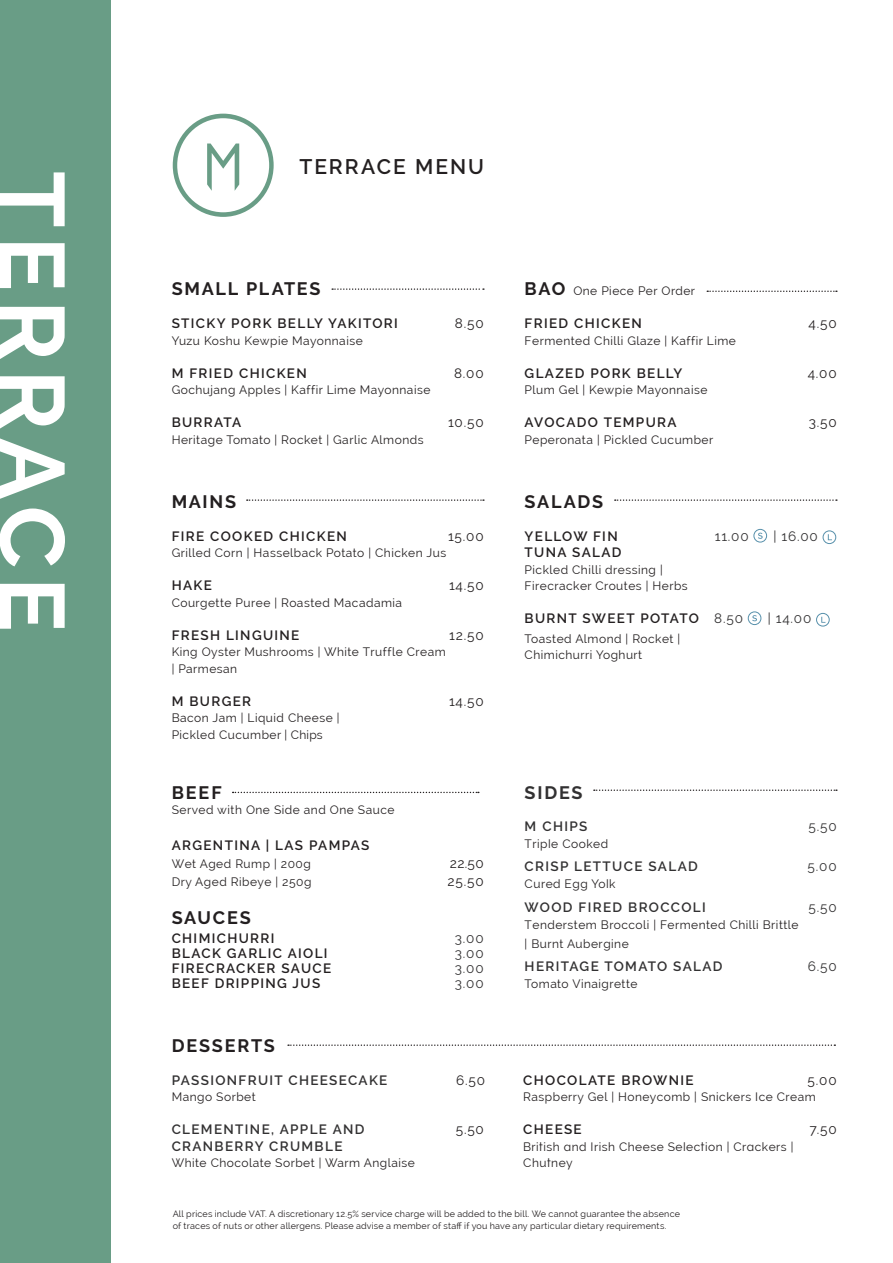
<style>
.page{position:relative;width:893px;height:1263px;background:#fff}
.page>*{position:absolute;margin:0;border:0;box-sizing:border-box;transform-origin:0 0}
.t1{font:700 91.05px "Raleway";letter-spacing:.1em;color:#fff}
.t2{font:600 21px "Raleway";letter-spacing:.095em;color:#231f20}
.t3{font:700 18px "Raleway";letter-spacing:.095em;color:#231f20}
.t4{font:700 18px "Raleway";letter-spacing:.1em;color:#323132}
.t5{font:600 13.5px "Raleway";letter-spacing:.1em;color:#231f20}
.t6{font:600 13.5px "Raleway";letter-spacing:.1em;color:#323132}
.t7{font:13.5px "Raleway";letter-spacing:.06em;color:#231f20}
.t8{font:13.5px "Raleway";letter-spacing:.06em;color:#323132}
.t9{font:12px/19px "Raleway";letter-spacing:.04em;color:#231f20}
.t10{font:9px/12px "Raleway";letter-spacing:.025em;color:#231f20}
.s1{font-weight:700;font-size:18px}
.s2{font-weight:400;color:#323132}
</style>
<div class="page">
<div style="left:0;top:0;width:111px;height:1263px;background:#699d86"></div>
<svg style="left:173px;top:114px;width:101px;height:103px"></svg>
<svg style="left:288px;top:1044px;width:547px;height:2px"></svg>
<svg style="left:707px;top:291px;width:130px;height:1px"></svg>
<svg style="left:332px;top:288px;width:152px;height:2px"></svg>
<svg style="left:247px;top:499px;width:237px;height:2px"></svg>
<div style="left:754px;top:529px;width:13px;height:13px;border:1px solid #5790ab;border-radius:50%"></div>
<svg style="left:758px;top:533px;width:5px;height:6px"></svg>
<div style="left:823px;top:531px;width:13px;height:13px;border:1px solid #5790ab;border-radius:50%"></div>
<div style="left:748px;top:612px;width:13px;height:13px;border:1px solid #5790ab;border-radius:50%"></div>
<svg style="left:752px;top:615px;width:5px;height:6px"></svg>
<div style="left:816px;top:613px;width:13px;height:13px;border:1px solid #5790ab;border-radius:50%"></div>
<svg style="left:821px;top:617px;width:4px;height:6px"></svg>
<svg style="left:615px;top:499px;width:222px;height:2px"></svg>
<svg style="left:594px;top:789px;width:243px;height:2px"></svg>
<svg style="left:233px;top:792px;width:246px;height:1px"></svg>
<p class="t1" style="left:84px;top:171px;width:462px;rotate:90deg">TERRACE</p>
<p class="t2" style="left:300px;top:154px;width:186px">TERRACE MENU</p>
<p class="t3" style="left:172px;top:279px;width:150px">SMALL PLATES</p>
<p class="t5" style="left:172px;top:316px;width:228px">STICKY PORK BELLY YAKITORI</p>
<p class="t7" style="left:455px;top:316px;width:30px">8.50</p>
<p class="t9" style="left:172px;top:331px;width:193px">Yuzu Koshu Kewpie Mayonnaise</p>
<p class="t5" style="left:172px;top:365px;width:137px">M FRIED CHICKEN</p>
<p class="t7" style="left:454px;top:365px;width:31px">8.00</p>
<p class="t9" style="left:172px;top:381px;width:260px">Gochujang Apples | Kaffir Lime Mayonnaise</p>
<p class="t5" style="left:172px;top:415px;width:71px">BURRATA</p>
<p class="t7" style="left:448px;top:415px;width:37px">10.50</p>
<p class="t9" style="left:172px;top:430px;width:253px">Heritage Tomato | Rocket | Garlic Almonds</p>
<p class="t3" style="left:172px;top:491px;width:66px">MAINS</p>
<p class="t5" style="left:172px;top:528px;width:177px">FIRE COOKED CHICKEN</p>
<p class="t7" style="left:448px;top:528px;width:37px">15.00</p>
<p class="t9" style="left:172px;top:543px;width:276px">Grilled Corn | Hasselback Potato | Chicken Jus</p>
<p class="t5" style="left:172px;top:578px;width:42px">HAKE</p>
<p class="t7" style="left:449px;top:578px;width:36px">14.50</p>
<p class="t9" style="left:172px;top:593px;width:232px">Courgette Puree | Roasted Macadamia</p>
<p class="t5" style="left:172px;top:627px;width:129px">FRESH LINGUINE</p>
<p class="t7" style="left:449px;top:627px;width:36px">12.50</p>
<p class="t9" style="left:172px;top:642px;width:276px">King Oyster Mushrooms | White Truffle Cream</p>
<p class="t9" style="left:172px;top:659px;width:67px">| Parmesan</p>
<p class="t5" style="left:172px;top:693px;width:81px">M BURGER</p>
<p class="t7" style="left:449px;top:693px;width:36px">14.50</p>
<p class="t9" style="left:172px;top:708px;width:169px">Bacon Jam | Liquid Cheese |</p>
<p class="t9" style="left:172px;top:725px;width:153px">Pickled Cucumber | Chips</p>
<p class="t3" style="left:172px;top:783px;width:52px">BEEF</p>
<p class="t9" style="left:172px;top:800px;width:224px">Served with One Side and One Sauce</p>
<p class="t5" style="left:172px;top:838px;width:199px">ARGENTINA | LAS PAMPAS</p>
<p class="t9" style="left:172px;top:854px;width:141px">Wet Aged Rump | 200g</p>
<p class="t7" style="left:450px;top:856px;width:35px">22.50</p>
<p class="t9" style="left:172px;top:872px;width:141px">Dry Aged Ribeye | 250g</p>
<p class="t7" style="left:447px;top:874px;width:38px">25.50</p>
<p class="t3" style="left:172px;top:907px;width:81px">SAUCES</p>
<p class="t5" style="left:172px;top:931px;width:104px">CHIMICHURRI</p>
<p class="t8" style="left:455px;top:931px;width:30px">3.00</p>
<p class="t5" style="left:172px;top:946px;width:157px">BLACK GARLIC AIOLI</p>
<p class="t8" style="left:455px;top:946px;width:30px">3.00</p>
<p class="t5" style="left:172px;top:961px;width:161px">FIRECRACKER SAUCE</p>
<p class="t8" style="left:455px;top:961px;width:30px">3.00</p>
<p class="t5" style="left:172px;top:976px;width:150px">BEEF DRIPPING JUS</p>
<p class="t8" style="left:455px;top:976px;width:30px">3.00</p>
<p class="t3" style="left:172px;top:1035px;width:105px">DESSERTS</p>
<p class="t6" style="left:172px;top:1072px;width:217px">PASSIONFRUIT CHEESECAKE</p>
<p class="t7" style="left:456px;top:1072px;width:30px">6.50</p>
<p class="t9" style="left:172px;top:1088px;width:86px">Mango Sorbet</p>
<p class="t6" style="left:172px;top:1122px;width:194px">CLEMENTINE, APPLE AND</p>
<p class="t7" style="left:456px;top:1122px;width:30px">5.50</p>
<p class="t6" style="left:172px;top:1138px;width:172px">CRANBERRY CRUMBLE</p>
<p class="t9" style="left:172px;top:1154px;width:245px">White Chocolate Sorbet | Warm Anglaise</p>
<p class="t9" style="left:525px;top:282px;width:172px"><span class="s1">BAO</span> One Piece Per Order</p>
<p class="t5" style="left:525px;top:316px;width:119px">FRIED CHICKEN</p>
<p class="t7" style="left:809px;top:316px;width:30px">4.50</p>
<p class="t9" style="left:525px;top:331px;width:213px">Fermented Chilli Glaze | Kaffir Lime</p>
<p class="t5" style="left:525px;top:365px;width:159px">GLAZED PORK BELLY</p>
<p class="t7" style="left:808px;top:365px;width:30px">4.00</p>
<p class="t9" style="left:525px;top:381px;width:184px">Plum Gel | Kewpie Mayonnaise</p>
<p class="t5" style="left:525px;top:415px;width:153px">AVOCADO TEMPURA</p>
<p class="t7" style="left:809px;top:415px;width:29px">3.50</p>
<p class="t9" style="left:525px;top:430px;width:190px">Peperonata | Pickled Cucumber</p>
<p class="t3" style="left:525px;top:491px;width:80px">SALADS</p>
<p class="t5" style="left:525px;top:528px;width:95px">YELLOW FIN</p>
<p class="t8" style="left:715px;top:528px;width:35px">11.00</p>
<p class="t8" style="left:773px;top:528px;width:46px">| 16.00</p>
<p class="t5" style="left:525px;top:545px;width:98px">TUNA SALAD</p>
<p class="t9" style="left:525px;top:560px;width:140px">Pickled Chilli dressing |</p>
<p class="t9" style="left:525px;top:576px;width:165px">Firecracker Croutes | Herbs</p>
<p class="t5" style="left:525px;top:611px;width:220px">BURNT SWEET POTATO <span class="s2">8.50</span></p>
<p class="t8" style="left:768px;top:611px;width:45px">| 14.00</p>
<p class="t9" style="left:525px;top:629px;width:157px">Toasted Almond | Rocket |</p>
<p class="t9" style="left:525px;top:645px;width:119px">Chimichurri Yoghurt</p>
<p class="t4" style="left:525px;top:783px;width:59px">SIDES</p>
<p class="t6" style="left:525px;top:818px;width:64px">M CHIPS</p>
<p class="t8" style="left:808px;top:818px;width:30px">5.50</p>
<p class="t9" style="left:525px;top:834px;width:85px">Triple Cooked</p>
<p class="t6" style="left:525px;top:859px;width:175px">CRISP LETTUCE SALAD</p>
<p class="t8" style="left:808px;top:859px;width:31px">5.00</p>
<p class="t9" style="left:525px;top:874px;width:92px">Cured Egg Yolk</p>
<p class="t6" style="left:525px;top:899px;width:183px">WOOD FIRED BROCCOLI</p>
<p class="t8" style="left:808px;top:899px;width:30px">5.50</p>
<p class="t9" style="left:525px;top:915px;width:275px">Tenderstem Broccoli | Fermented Chilli Brittle | Burnt Aubergine</p>
<p class="t6" style="left:525px;top:959px;width:199px">HERITAGE TOMATO SALAD</p>
<p class="t8" style="left:808px;top:959px;width:30px">6.50</p>
<p class="t9" style="left:525px;top:974px;width:114px">Tomato Vinaigrette</p>
<p class="t5" style="left:523px;top:1072px;width:172px">CHOCOLATE BROWNIE</p>
<p class="t7" style="left:808px;top:1072px;width:31px">5.00</p>
<p class="t9" style="left:523px;top:1088px;width:294px">Raspberry Gel | Honeycomb | Snickers Ice Cream</p>
<p class="t5" style="left:523px;top:1122px;width:60px">CHEESE</p>
<p class="t7" style="left:809px;top:1122px;width:29px">7.50</p>
<p class="t9" style="left:523px;top:1137px;width:272px">British and Irish Cheese Selection | Crackers |</p>
<p class="t9" style="left:523px;top:1154px;width:51px">Chutney</p>
<p class="t10" style="left:173px;top:1208px;width:509px">All prices include VAT. A discretionary 12.5% service charge will be added to the bill. We cannot guarantee the absence of traces of nuts or other allergens. Please advise a member of staff if you have any particular dietary requirements.</p>
</div>
